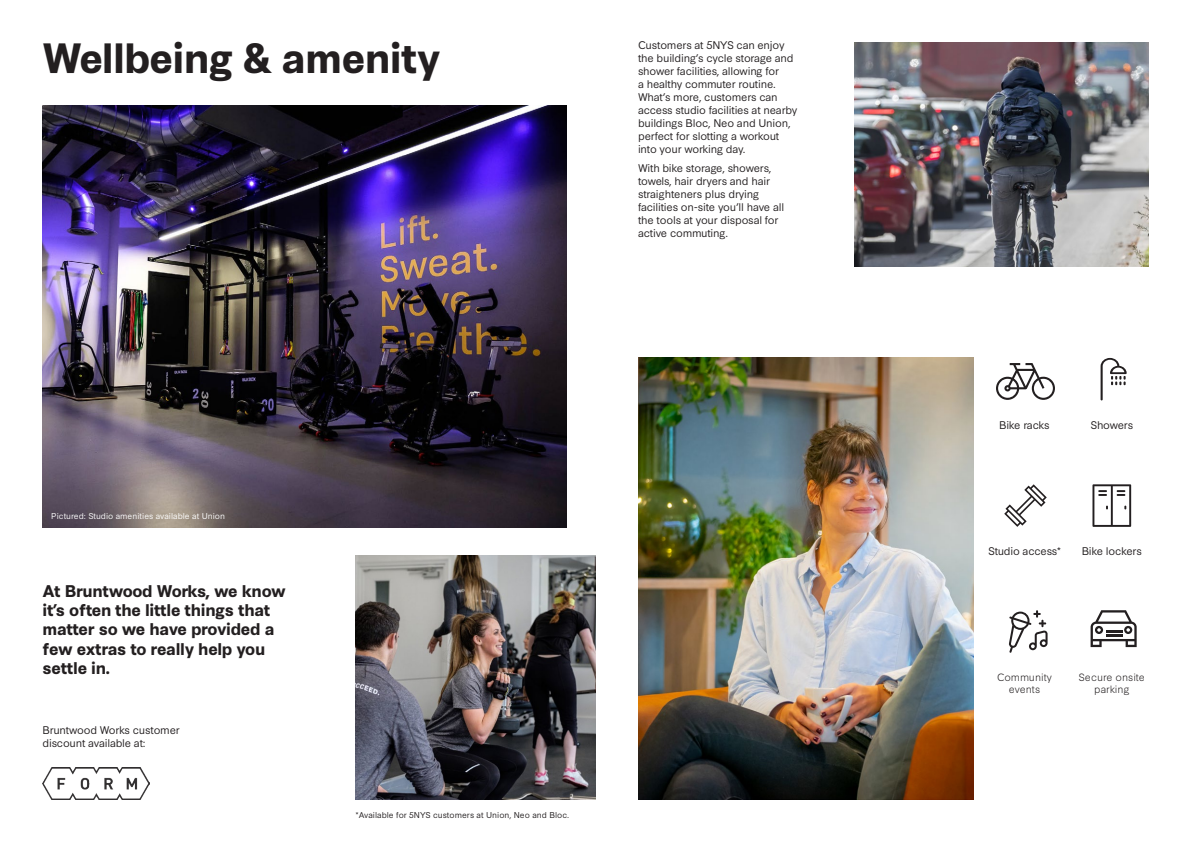
<style>
.page{position:relative;width:1191px;height:842px;background:#fff}
.page>*{position:absolute;margin:0;border:0;box-sizing:border-box;transform-origin:0 0}
.t1{font:700 40px "Synthese";letter-spacing:-.02em;color:#231f20}
.t2{font:700 16px/19.2px "Synthese";letter-spacing:-.02em;color:#231f20}
.Body_Copy{font:10.5px/13px "Synthese";letter-spacing:-.02em;color:#231f20}
.Body_Copy-2{font:10.5px "Synthese";letter-spacing:-.04em;color:#231f20}
.Icon_stats{font:300 10px/12px "Synthese";color:#231f20;text-align:center}
.t3{font:8px "Synthese";color:#231f20}
.t4{font:8px "Synthese";color:#fff}
</style>
<div class="page">
<img style="left:355px;top:556px;width:240px;height:243px">
<img style="left:855px;top:43px;width:293px;height:223px">
<img style="left:43px;top:106px;width:523px;height:421px">
<img style="left:638px;top:358px;width:335px;height:441px">
<img style="left:43px;top:767px;width:106px;height:32px">
<svg style="left:996px;top:363px;width:59px;height:37px"></svg>
<svg style="left:1004px;top:484px;width:42px;height:43px"></svg>
<svg style="left:1009px;top:610px;width:38px;height:43px"></svg>
<svg style="left:1100px;top:358px;width:26px;height:42px"></svg>
<svg style="left:1092px;top:484px;width:39px;height:43px"></svg>
<svg style="left:1090px;top:610px;width:46px;height:37px"></svg>
<p class="t1" style="left:43px;top:26px;width:399px">Wellbeing &amp; amenity</p>
<p class="Body_Copy" style="left:638px;top:38px;width:161px">Customers at 5NYS can enjoy the building’s cycle storage and shower facilities, allowing for<br>a healthy commuter routine.<br>What’s more, customers can access studio facilities at nearby buildings Bloc, Neo and Union, perfect for slotting a workout into your working day.</p>
<p class="Body_Copy" style="left:638px;top:160px;width:148px">With bike storage, showers, towels, hair dryers and hair straighteners plus drying facilities on-site you’ll have all the tools at your disposal for active commuting.</p>
<p class="t4" style="left:51px;top:510px;width:175px">Pictured: Studio amenities available at Union</p>
<p class="t2" style="left:43px;top:580px;width:245px">At Bruntwood Works, we know it’s often the little things that matter so we have provided a few extras to really help you settle in.</p>
<p class="Body_Copy" style="left:43px;top:722px;width:139px">Bruntwood Works customer discount available at:</p>
<p class="t3" style="left:355px;top:809px;width:215px">*Available for 5NYS customers at Union, Neo and Bloc.</p>
<p class="Body_Copy-2" style="left:999px;top:416px;width:52px">Bike racks</p>
<p class="Body_Copy" style="left:1090px;top:417px;width:44px">Showers</p>
<p class="Body_Copy" style="left:988px;top:544px;width:75px">Studio access*</p>
<p class="Body_Copy" style="left:1081px;top:544px;width:62px">Bike lockers</p>
<p class="Icon_stats" style="left:997px;top:670px;width:56px">Community events</p>
<p class="Icon_stats" style="left:1078px;top:670px;width:68px">Secure onsite parking</p>
</div>
